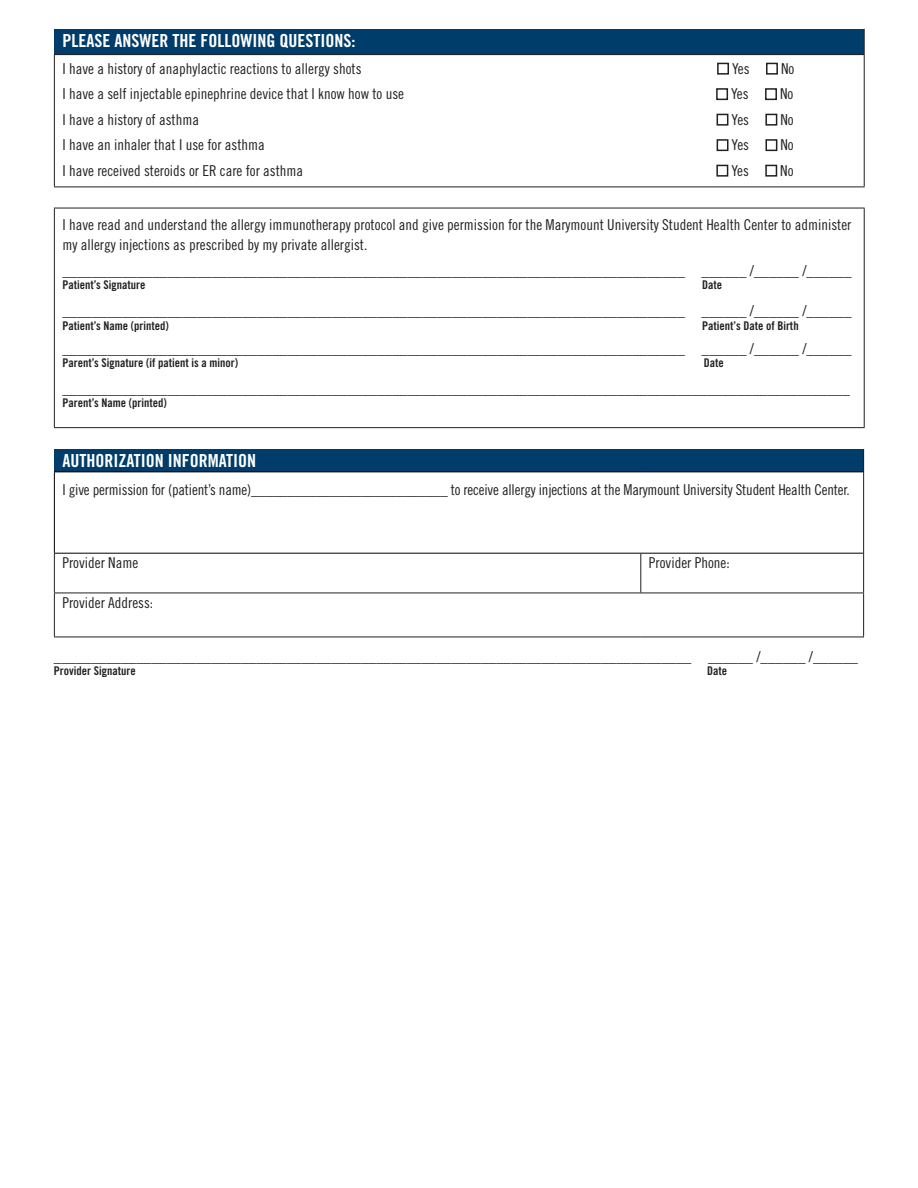
<style>
.page{position:relative;width:918px;height:1188px;background:#fff}
.page>*{position:absolute;margin:0;border:0;box-sizing:border-box;transform-origin:0 0}
.t1{font:18px "Trade Gothic Bold Cond Twenty";color:#fff}
.t2{font:15px/19.5px "Trade Gothic Cond Eighteen";color:#231f20}
.t3{font:12px "Trade Gothic Bold Cond Twenty";color:#231f20}
</style>
<div class="page">
<div style="left:54px;top:29px;width:810px;height:26px;background:#003d6a"></div>
<svg style="left:864px;top:29px;width:1px;height:25px"></svg>
<hr style="left:54px;top:54px;width:811px;height:1px;background:#231f20">
<hr style="left:54px;top:55px;width:1px;height:132px;background:#231f20">
<hr style="left:864px;top:55px;width:1px;height:132px;background:#231f20">
<hr style="left:54px;top:187px;width:811px;height:1px;background:#231f20">
<div style="left:717px;top:63px;width:12px;height:12px;border:2px solid #231f20"></div>
<div style="left:766px;top:63px;width:12px;height:12px;border:2px solid #231f20"></div>
<div style="left:716px;top:88px;width:12px;height:12px;border:2px solid #231f20"></div>
<div style="left:765px;top:88px;width:12px;height:12px;border:2px solid #231f20"></div>
<div style="left:717px;top:114px;width:11px;height:12px;border:2px solid #231f20"></div>
<div style="left:765px;top:114px;width:12px;height:12px;border:2px solid #231f20"></div>
<div style="left:717px;top:139px;width:12px;height:12px;border:2px solid #231f20"></div>
<div style="left:765px;top:139px;width:12px;height:12px;border:2px solid #231f20"></div>
<div style="left:716px;top:165px;width:12px;height:12px;border:2px solid #231f20"></div>
<div style="left:765px;top:165px;width:12px;height:12px;border:2px solid #231f20"></div>
<hr style="left:54px;top:208px;width:811px;height:1px;background:#231f20">
<hr style="left:54px;top:208px;width:1px;height:219px;background:#231f20">
<hr style="left:864px;top:208px;width:1px;height:219px;background:#231f20">
<hr style="left:54px;top:427px;width:811px;height:1px;background:#231f20">
<div style="left:54px;top:449px;width:810px;height:23px;background:#003d6a"></div>
<svg style="left:863px;top:449px;width:1px;height:23px"></svg>
<hr style="left:54px;top:554px;width:1px;height:39px;background:#231f20">
<hr style="left:640px;top:554px;width:1px;height:39px;background:#231f20">
<hr style="left:863px;top:553px;width:1px;height:40px;background:#231f20">
<hr style="left:54px;top:593px;width:587px;height:1px;background:#231f20">
<hr style="left:54px;top:593px;width:1px;height:44px;background:#231f20">
<hr style="left:641px;top:593px;width:223px;height:1px;background:#231f20">
<hr style="left:863px;top:593px;width:1px;height:44px;background:#231f20">
<hr style="left:54px;top:637px;width:587px;height:1px;background:#231f20">
<hr style="left:641px;top:637px;width:223px;height:1px;background:#231f20">
<hr style="left:54px;top:472px;width:587px;height:1px;background:#000">
<hr style="left:54px;top:472px;width:1px;height:81px;background:#000">
<hr style="left:641px;top:472px;width:222px;height:1px;background:#000">
<hr style="left:54px;top:553px;width:587px;height:1px;background:#000">
<hr style="left:641px;top:553px;width:222px;height:1px;background:#000">
<hr style="left:863px;top:472px;width:1px;height:81px;background:#231f20">
<p class="t1" style="left:62px;top:30px;width:294px">PLEASE ANSWER THE FOLLOWING QUESTIONS:</p>
<p class="t2" style="left:62px;top:59px;width:301px">I have a history of anaphylactic reactions to allergy shots</p>
<p class="t2" style="left:732px;top:59px;width:19px">Yes</p>
<p class="t2" style="left:781px;top:59px;width:15px">No</p>
<p class="t2" style="left:62px;top:84px;width:343px">I have a self injectable epinephrine device that I know how to use</p>
<p class="t2" style="left:731px;top:84px;width:19px">Yes</p>
<p class="t2" style="left:780px;top:84px;width:15px">No</p>
<p class="t2" style="left:62px;top:110px;width:138px">I have a history of asthma</p>
<p class="t2" style="left:732px;top:110px;width:19px">Yes</p>
<p class="t2" style="left:780px;top:110px;width:15px">No</p>
<p class="t2" style="left:62px;top:135px;width:204px">I have an inhaler that I use for asthma</p>
<p class="t2" style="left:732px;top:135px;width:19px">Yes</p>
<p class="t2" style="left:780px;top:135px;width:15px">No</p>
<p class="t2" style="left:62px;top:161px;width:242px">I have received steroids or ER care for asthma</p>
<p class="t2" style="left:731px;top:161px;width:19px">Yes</p>
<p class="t2" style="left:780px;top:161px;width:15px">No</p>
<p class="t2" style="left:62px;top:215px;width:790px">I have read and understand the allergy immunotherapy protocol and give permission for the Marymount University Student Health Center to administer my allergy injections as prescribed by my private allergist.</p>
<p class="t2" style="left:62px;top:261px;width:791px">___________________________________________________________________________________ ______ /______ /______</p>
<p class="t3" style="left:62px;top:278px;width:85px">Patient’s Signature</p>
<p class="t3" style="left:702px;top:278px;width:21px">Date</p>
<p class="t2" style="left:62px;top:301px;width:791px">___________________________________________________________________________________ ______ /______ /______</p>
<p class="t3" style="left:62px;top:318px;width:108px">Patient’s Name (printed)</p>
<p class="t3" style="left:702px;top:318px;width:98px">Patient’s Date of Birth</p>
<p class="t2" style="left:62px;top:338px;width:791px">___________________________________________________________________________________ ______ /______ /______</p>
<p class="t3" style="left:62px;top:355px;width:177px">Parent’s Signature (if patient is a minor)</p>
<p class="t3" style="left:704px;top:355px;width:21px">Date</p>
<p class="t2" style="left:62px;top:379px;width:789px">_________________________________________________________________________________________________________</p>
<p class="t3" style="left:62px;top:395px;width:106px">Parent’s Name (printed)</p>
<p class="t1" style="left:62px;top:450px;width:195px">AUTHORIZATION INFORMATION</p>
<p class="t2" style="left:62px;top:479px;width:789px">I give permission for (patient’s name)___________________________ to receive allergy injections at the Marymount University Student Health Center.</p>
<p class="t2" style="left:62px;top:553px;width:77px">Provider Name</p>
<p class="t2" style="left:649px;top:553px;width:82px">Provider Phone:</p>
<p class="t2" style="left:62px;top:593px;width:92px">Provider Address:</p>
<p class="t2" style="left:54px;top:647px;width:806px">_____________________________________________________________________________________ ______ /______ /______</p>
<p class="t3" style="left:54px;top:664px;width:83px">Provider Signature</p>
<p class="t3" style="left:707px;top:664px;width:21px">Date</p>
</div>
